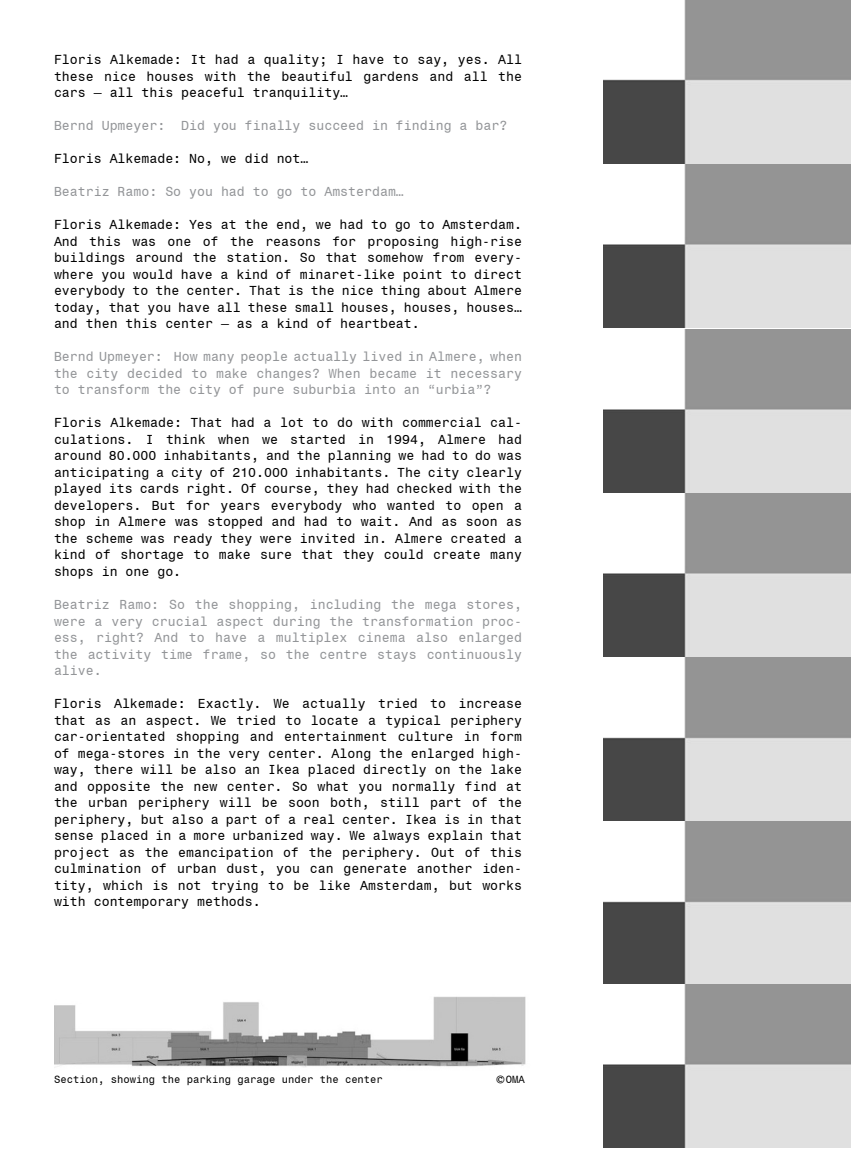
<style>
.page{position:relative;width:851px;height:1149px;background:#fff}
.page>*{position:absolute;margin:0;border:0;box-sizing:border-box;transform-origin:0 0}
.t1{font:13.2px/16.5px "Monospace 821 BT";color:#000;text-align:justify}
.t2{font:13.2px/16.5px "Monospace 821 BT";color:#939598;text-align:justify}
.t3{font:10.5px "Monospace 821 BT";color:#000}
.s1{font-size:13.5px}
</style>
<div class="page">
<img style="left:54px;top:996px;width:472px;height:72px">
<img style="left:604px;top:0;width:246px;height:327px">
<img style="left:604px;top:329px;width:246px;height:818px">
<p class="t1" style="left:54px;top:51px;width:469px">Floris Alkemade: It had a quality; I have to say, yes. All these nice houses with the beautiful gardens and all the cars – all this peaceful tranquility…</p>
<p class="t2" style="left:54px;top:117px;width:454px">Bernd Upmeyer: Did you finally succeed in finding a bar?</p>
<p class="t1" style="left:54px;top:150px;width:256px">Floris Alkemade: No, we did not…</p>
<p class="t2" style="left:54px;top:183px;width:351px">Beatriz Ramo: So you had to go to Amsterdam…</p>
<p class="t1" style="left:54px;top:216px;width:469px">Floris Alkemade: Yes at the end, we had to go to Amsterdam.<br>And this was one of the reasons for proposing high-rise buildings around the station. So that somehow from every&shy;where you would have a kind of minaret-like point to direct everybody to the center. That is the nice thing about Almere today, that you have all these small houses, houses, houses… and then this center – as a kind of heartbeat.</p>
<p class="t2" style="left:54px;top:348px;width:469px">Bernd Upmeyer: How many people actually lived in Almere, when the city decided to make changes? When became it necessary to transform the city of pure suburbia into an “urbia”?</p>
<p class="t1" style="left:54px;top:414px;width:469px">Floris Alkemade: That had a lot to do with commercial cal&shy;culations. I think when we started in 1994, Almere had around 80.000 inhabitants, and the planning we had to do was anticipating a city of 210.000 inhabitants. The city clearly played its cards right. Of course, they had checked with the developers. But for years everybody who wanted to open a shop in Almere was stopped and had to wait. And as soon as the scheme was ready they were invited in. Almere created a kind of shortage to make sure that they could create many shops in one go.</p>
<p class="t2" style="left:54px;top:595px;width:469px">Beatriz Ramo: So the shopping, including the mega stores, were a very crucial aspect during the transformation proc&shy;ess, right? And to have a multiplex cinema also enlarged the activity time frame, so the centre stays continuously alive.</p>
<p class="t1" style="left:54px;top:694px;width:469px">Floris Alkemade: Exactly. We actually tried to increase that as an aspect. We tried to locate a typical periphery car-orientated shopping and entertainment culture in form of mega-stores in the very center. Along the enlarged high&shy;way, there will be also an Ikea placed directly on the lake and opposite the new center. So what you normally find at the urban periphery will be soon both, still part of the periphery, but also a part of a real center. Ikea is in that sense placed in a more urbanized way. We always explain that project as the emancipation of the periphery. Out of this culmination of urban dust, you can generate another iden&shy;tity, which is not trying to be like Amsterdam, but works with contemporary methods.</p>
<p class="t3" style="left:54px;top:1072px;width:330px">Section, showing the parking garage under the center</p>
<p class="t3" style="left:496px;top:1072px;width:30px"><span class="s1">©</span>OMA</p>
</div>
